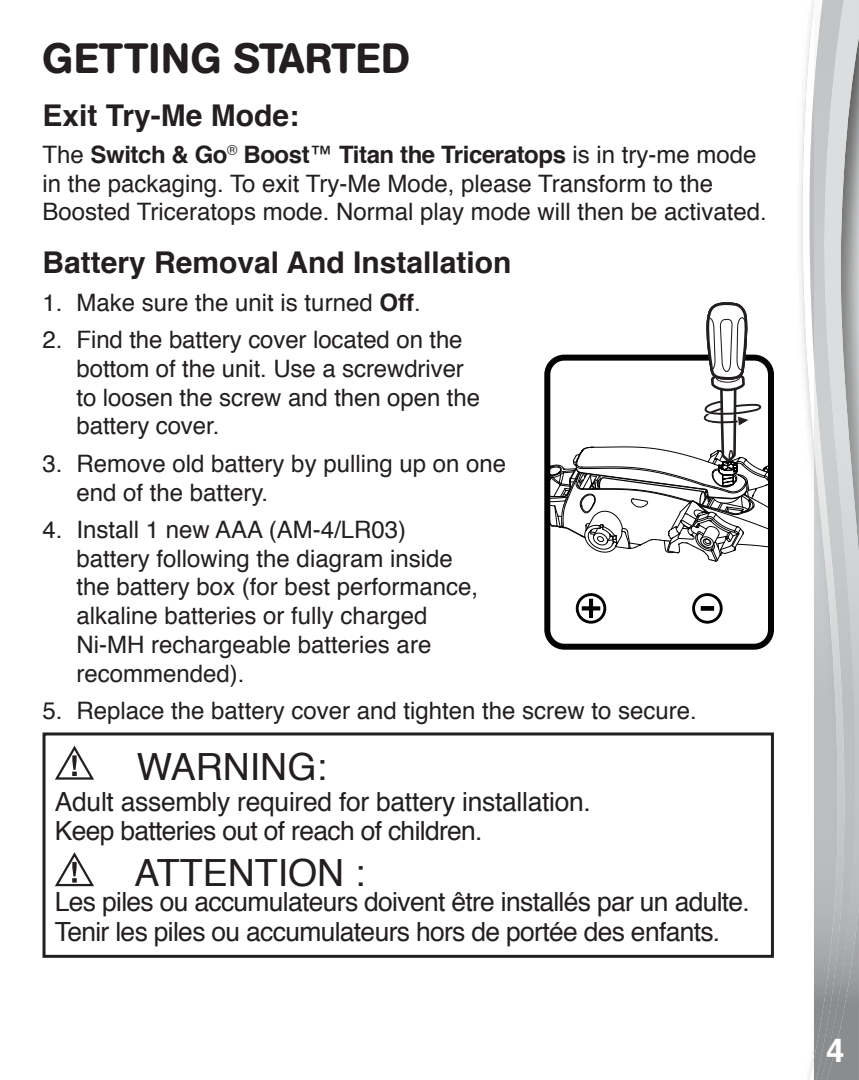
<style>
.page{position:relative;width:859px;height:1080px;background:#fff}
.page>*{position:absolute;margin:0;border:0;box-sizing:border-box;transform-origin:0 0}
.t1{font:500 42px "AG Book Rounded";letter-spacing:.005em;color:#231f20}
.t2{font:37.5px "Helvetica";color:#231f20}
.t3{font:700 33px "Helvetica";color:#fff}
.t4{font:700 30px "Helvetica";color:#231f20}
.t5{font:26.4px/29.4px "Helvetica";letter-spacing:-.025em;color:#231f20}
.t6{font:24px/28.8px "Helvetica";color:#231f20}
.s1{font-weight:700}
</style>
<div class="page">
<svg style="left:802px;top:0;width:12px;height:1080px"></svg>
<img style="left:857px;top:0;width:2px;height:1080px">
<img style="left:848px;top:0;width:9px;height:1080px">
<svg style="left:847px;top:0;width:1px;height:1080px"></svg>
<img style="left:814px;top:0;width:33px;height:1080px">
<div style="left:544px;top:355px;width:230px;height:295px;border:6px solid #030303;border-radius:17px"></div>
<svg style="left:547px;top:302px;width:225px;height:260px"></svg>
<div style="left:701px;top:606px;width:13px;height:5px;border:2px solid #000001"></div>
<div style="left:692px;top:593px;width:31px;height:31px;border:3px solid #000001;border-radius:50%"></div>
<svg style="left:581px;top:598px;width:20px;height:21px"></svg>
<div style="left:576px;top:593px;width:30px;height:31px;border:3px solid #000001;border-radius:50%"></div>
<svg style="left:55px;top:745px;width:39px;height:35px"></svg>
<svg style="left:55px;top:852px;width:39px;height:35px"></svg>
<div style="left:43px;top:732px;width:731px;height:226px;border:3px solid #231f20"></div>
<h1 class="t1" style="left:43px;top:33px;width:369px">GETTING STARTED</h1>
<p class="t4" style="left:43px;top:95px;width:258px">Exit Try-Me Mode:</p>
<p class="t6" style="left:43px;top:142px;width:726px">The <span class="s1">Switch &amp; Go</span><sup>®</sup> <span class="s1">Boost</span>™ <span class="s1">Titan the Triceratops</span> is in try-me mode in the packaging. To exit Try-Me Mode, please Transform to the<br>Boosted Triceratops mode. Normal play mode will then be activated.</p>
<p class="t4" style="left:43px;top:242px;width:471px">Battery Removal And Installation</p>
<p class="t6" style="left:43px;top:289px;width:380px">1. Make sure the unit is turned <span class="s1">Off</span>.</p>
<p class="t6" style="left:77px;top:327px;width:405px;text-indent:-34px">2. Find the battery cover located on the bottom of the unit. Use a screwdriver to loosen the screw and then open the battery cover.</p>
<p class="t6" style="left:77px;top:450px;width:431px;text-indent:-34px">3. Remove old battery by pulling up on one end of the battery.</p>
<p class="t6" style="left:77px;top:517px;width:403px;text-indent:-34px">4. Install 1 new AAA (AM-4/LR03) battery following the diagram inside the battery box (for best performance, alkaline batteries or fully charged<br>Ni-MH rechargeable batteries are recommended).</p>
<p class="t6" style="left:43px;top:698px;width:656px">5. Replace the battery cover and tighten the screw to secure.</p>
<h2 class="t2" style="left:137px;top:741px;width:192px">WARNING:</h2>
<p class="t5" style="left:55px;top:788px;width:538px">Adult assembly required for battery installation.<br>Keep batteries out of reach of children.</p>
<h2 class="t2" style="left:135px;top:848px;width:232px">ATTENTION :</h2>
<p class="t5" style="left:55px;top:889px;width:697px">Les piles ou accumulateurs doivent être installés par un adulte.<br>Tenir les piles ou accumulateurs hors de portée des enfants.</p>
<h3 class="t3" style="left:826px;top:1028px;width:20px">4</h3>
</div>
